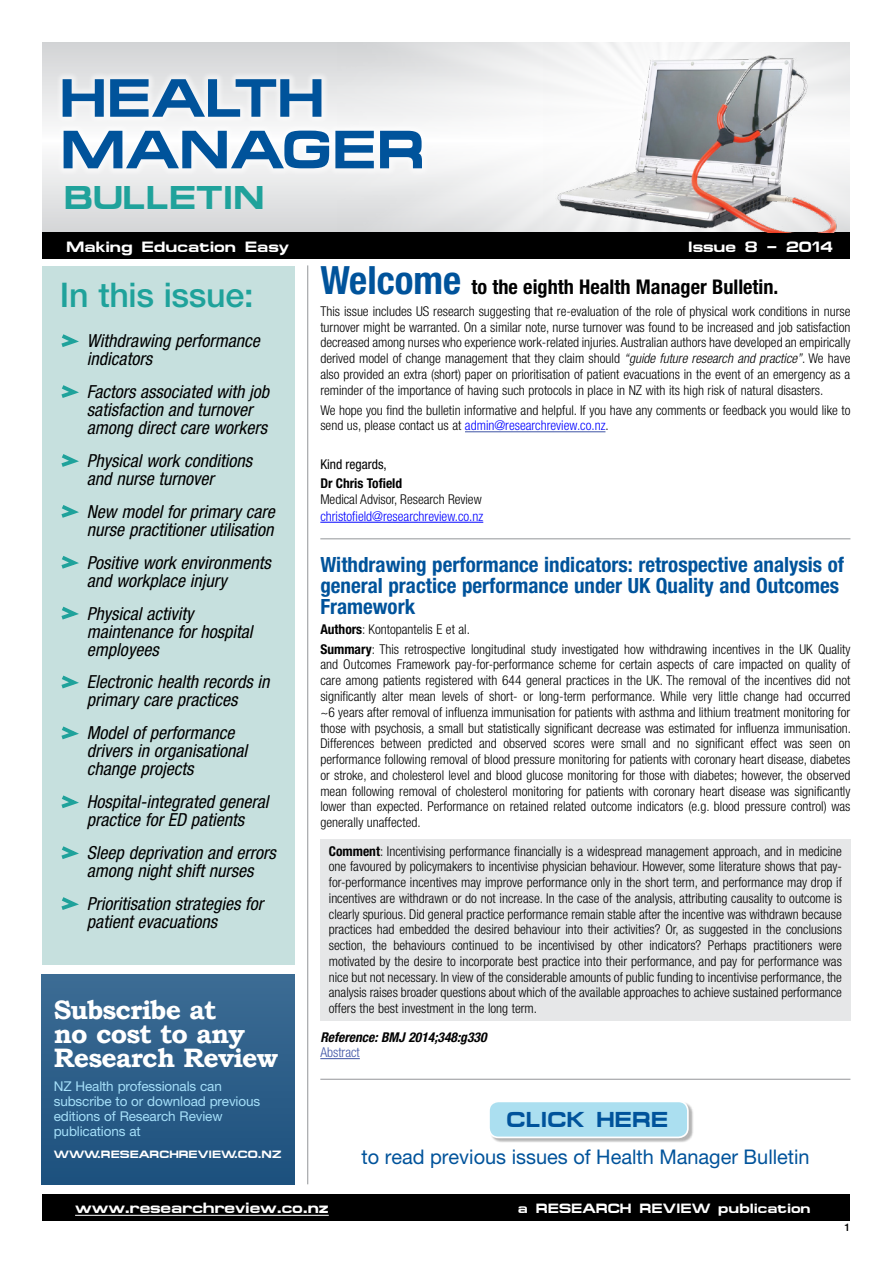
<style>
.page{position:relative;width:893px;height:1263px;background:#fff}
.page>*{position:absolute;margin:0;border:0;box-sizing:border-box;transform-origin:0 0}
.t1{font:700 54.15px/51.6px "Micro Extended";color:#00539b}
.t2{font:500 34.05px "Helvetica Neue LT Pro";letter-spacing:-.01em;color:#1fa29b}
.t3{font:700 33.15px "Micro Extended";letter-spacing:-.005em;color:#1fa29b}
.t4{font:700 26.7px/24px "Bookman Old Style";letter-spacing:-.03em;color:#fff}
.text{font:700 21.75px "Micro Extended";color:#00539b}
.Bold{font:700 condensed 21px/21px "Helvetica Neue LT Pro";color:#00539b}
.text-2{font:20.25px "Helvetica Neue LT Pro";color:#00539b}
.t5{font:700 condensed 20.25px "Helvetica Neue LT Pro";color:#000}
.Bold-2{font:italic condensed 18px/18px "Helvetica Neue LT Pro";color:#000}
.t6{font:700 15px "Micro Extended";color:#fff}
.t7{font:300 condensed 13.5px/15.8px "Helvetica Neue LT Pro";color:#000;text-align:justify}
.t8{font:13.5px/15px "Helvetica Neue LT Pro";letter-spacing:-.01em;color:#a5dff9}
.t9{font:300 condensed 13.5px/16.6px "Helvetica Neue LT Pro";color:#00f}
.t10{font:italic 700 condensed 13.5px "Helvetica Neue LT Pro";color:#000}
.t11{font:700 13.5px "Micro Extended";color:#fff}
.t12{font:condensed 13.5px "Helvetica Neue LT Pro";color:#000}
.t13{font:300 condensed 13.5px "Helvetica Neue LT Pro";color:#3e54a5}
.t14{font:700 10.65px "Micro Extended";color:#fff}
.t15{font:500 10.5px "Helvetica Neue LT Pro";color:#000}
.s1{font-size:39px;color:#00539b}
.s2{font-style:italic}
.s3{color:#00f}
.s4{font-weight:700;color:#000}
.s5{color:#000}
.s6{font-weight:700}
</style>
<div class="page">
<div style="left:320px;top:839px;width:531px;height:181px;background:#e6e7e8"></div>
<svg style="left:43px;top:42px;width:294px;height:191px;background:#dbdcdd"></svg>
<img style="left:337px;top:42px;width:512px;height:191px">
<hr style="left:465px;top:431px;width:140px;height:1px;background:#3e54a5">
<hr style="left:320px;top:522px;width:163px;height:1px;background:#00f">
<hr style="left:320px;top:1058px;width:40px;height:1px;background:#3e54a5">
<div style="left:43px;top:1194px;width:807px;height:26px;background:#000"></div>
<hr style="left:75px;top:1215px;width:254px;height:1px;background:#fff">
<hr style="left:320px;top:538px;width:530px;height:1px;background:#939598">
<hr style="left:320px;top:1079px;width:530px;height:1px;background:#939598">
<hr style="left:307px;top:265px;width:1px;height:919px;background:#939598">
<div style="left:43px;top:266px;width:252px;height:699px;background:#c6e0de"></div>
<svg style="left:61px;top:334px;width:18px;height:13px"></svg>
<svg style="left:61px;top:385px;width:18px;height:13px"></svg>
<svg style="left:61px;top:454px;width:18px;height:13px"></svg>
<svg style="left:61px;top:505px;width:18px;height:13px"></svg>
<svg style="left:61px;top:556px;width:18px;height:13px"></svg>
<svg style="left:61px;top:606px;width:18px;height:14px"></svg>
<svg style="left:61px;top:675px;width:18px;height:14px"></svg>
<svg style="left:61px;top:726px;width:18px;height:14px"></svg>
<svg style="left:61px;top:795px;width:18px;height:14px"></svg>
<svg style="left:61px;top:846px;width:18px;height:13px"></svg>
<svg style="left:61px;top:897px;width:18px;height:13px"></svg>
<div style="left:43px;top:233px;width:807px;height:26px;background:#000"></div>
<img style="left:543px;top:42px;width:306px;height:190px">
<div style="left:55px;top:71px;width:375px;height:105px;background:#fff;opacity:.5"></div>
<div style="left:41px;top:975px;width:254px;height:209px;background:linear-gradient(to bottom,#3c6c94,#1c507e)"></div>
<div style="left:489px;top:1101px;width:204px;height:42px;background:#000;opacity:.3"></div>
<div style="left:489px;top:1101px;width:199px;height:36px;background:#abdff0;border-radius:9px"></div>
<div style="left:488px;top:1100px;width:201px;height:38px;border:2px solid #fff;border-radius:9px"></div>
<p class="t1" style="left:60px;top:72px;width:367px">HEALTH<br>MANAGER</p>
<p class="t3" style="left:64px;top:178px;width:203px">BULLETIN</p>
<p class="t6" style="left:66px;top:238px;width:224px">Making Education Easy</p>
<p class="t6" style="left:688px;top:238px;width:147px">Issue 8 – 2014</p>
<p class="t2" style="left:60px;top:274px;width:195px">In this issue:</p>
<p class="Bold-2" style="left:87px;top:332px;width:174px">Withdrawing performance indicators</p>
<p class="Bold-2" style="left:87px;top:383px;width:184px">Factors associated with job satisfaction and turnover among direct care workers</p>
<p class="Bold-2" style="left:87px;top:452px;width:167px">Physical work conditions and nurse turnover</p>
<p class="Bold-2" style="left:87px;top:503px;width:189px">New model for primary care nurse practitioner utilisation</p>
<p class="Bold-2" style="left:87px;top:554px;width:185px">Positive work environments and workplace injury</p>
<p class="Bold-2" style="left:87px;top:605px;width:167px">Physical activity maintenance for hospital employees</p>
<p class="Bold-2" style="left:87px;top:673px;width:184px">Electronic health records in primary care practices</p>
<p class="Bold-2" style="left:87px;top:724px;width:162px">Model of performance drivers in organisational change projects</p>
<p class="Bold-2" style="left:87px;top:793px;width:183px">Hospital-integrated general practice for ED patients</p>
<p class="Bold-2" style="left:87px;top:844px;width:190px">Sleep deprivation and errors among night shift nurses</p>
<p class="Bold-2" style="left:87px;top:895px;width:178px">Prioritisation strategies for patient evacuations</p>
<p class="t4" style="left:54px;top:997px;width:226px">Subscribe at<br>no cost to any<br>Research Review</p>
<p class="t8" style="left:54px;top:1079px;width:208px">NZ Health professionals can subscribe to or download previous editions of Research Review publications at</p>
<p class="t14" style="left:54px;top:1148px;width:229px">WWW.RESEARCHREVIEW.CO.NZ</p>
<p class="t5" style="left:320px;top:274px;width:460px"><span class="s1">Welcome</span> to the eighth Health Manager Bulletin.</p>
<p class="t7" style="left:320px;top:303px;width:532px">This issue includes US research suggesting that re-evaluation of the role of physical work conditions in nurse turnover might be warranted. On a similar note, nurse turnover was found to be increased and job satisfaction decreased among nurses who experience work-related injuries. Australian authors have developed an empirically derived model of change management that they claim should <span class="s2">“guide future research and practice”</span>. We have also provided an extra (short) paper on prioritisation of patient evacuations in the event of an emergency as a reminder of the importance of having such protocols in place in NZ with its high risk of natural disasters.</p>
<p class="t7" style="left:320px;top:402px;width:532px">We hope you find the bulletin informative and helpful. If you have any comments or feedback you would like to send us, please contact us at <span class="s3">admin@researchreview.co.nz</span>.</p>
<p class="t12" style="left:320px;top:457px;width:68px">Kind regards,</p>
<p class="t9" style="left:320px;top:474px;width:164px"><span class="s4">Dr Chris Tofield<br></span><span class="s5">Medical Advisor, Research Review </span>christofield@researchreview.co.nz</p>
<p class="Bold" style="left:320px;top:553px;width:525px">Withdrawing performance indicators: retrospective analysis of general practice performance under UK Quality and Outcomes<br>Framework</p>
<p class="t7" style="left:320px;top:621px;width:151px"><span class="s6">Authors</span>: Kontopantelis E et al.</p>
<p class="t7" style="left:320px;top:641px;width:532px"><span class="s6">Summary</span>: This retrospective longitudinal study investigated how withdrawing incentives in the UK Quality and Outcomes Framework pay-for-performance scheme for certain aspects of care impacted on quality of care among patients registered with 644 general practices in the UK. The removal of the incentives did not significantly alter mean levels of short- or long-term performance. While very little change had occurred ~6 years after removal of influenza immunisation for patients with asthma and lithium treatment monitoring for those with psychosis, a small but statistically significant decrease was estimated for influenza immunisation.<br>Differences between predicted and observed scores were small and no significant effect was seen on performance following removal of blood pressure monitoring for patients with coronary heart disease, diabetes or stroke, and cholesterol level and blood glucose monitoring for those with diabetes; however, the observed mean following removal of cholesterol monitoring for patients with coronary heart disease was significantly lower than expected. Performance on retained related outcome indicators (e.g. blood pressure control) was generally unaffected.</p>
<p class="t7" style="left:329px;top:843px;width:515px"><span class="s6">Comment</span>: Incentivising performance financially is a widespread management approach, and in medicine one favoured by policymakers to incentivise physician behaviour. However, some literature shows that pay&shy;for-performance incentives may improve performance only in the short term, and performance may drop if incentives are withdrawn or do not increase. In the case of the analysis, attributing causality to outcome is clearly spurious. Did general practice performance remain stable after the incentive was withdrawn because practices had embedded the desired behaviour into their activities? Or, as suggested in the conclusions section, the behaviours continued to be incentivised by other indicators? Perhaps practitioners were motivated by the desire to incorporate best practice into their performance, and pay for performance was nice but not necessary. In view of the considerable amounts of public funding to incentivise performance, the analysis raises broader questions about which of the available approaches to achieve sustained performance offers the best investment in the long term.</p>
<p class="t10" style="left:320px;top:1028px;width:168px">Reference: BMJ 2014;348:g330</p>
<p class="t13" style="left:320px;top:1045px;width:41px">Abstract</p>
<p class="text" style="left:507px;top:1107px;width:163px">CLICK HERE</p>
<p class="text-2" style="left:361px;top:1144px;width:450px">to read previous issues of Health Manager Bulletin</p>
<p class="t6" style="left:75px;top:1199px;width:255px">www.researchreview.co.nz</p>
<p class="t11" style="left:518px;top:1201px;width:294px">a RESEARCH REVIEW publication</p>
<p class="t15" style="left:845px;top:1221px;width:7px">1</p>
</div>
